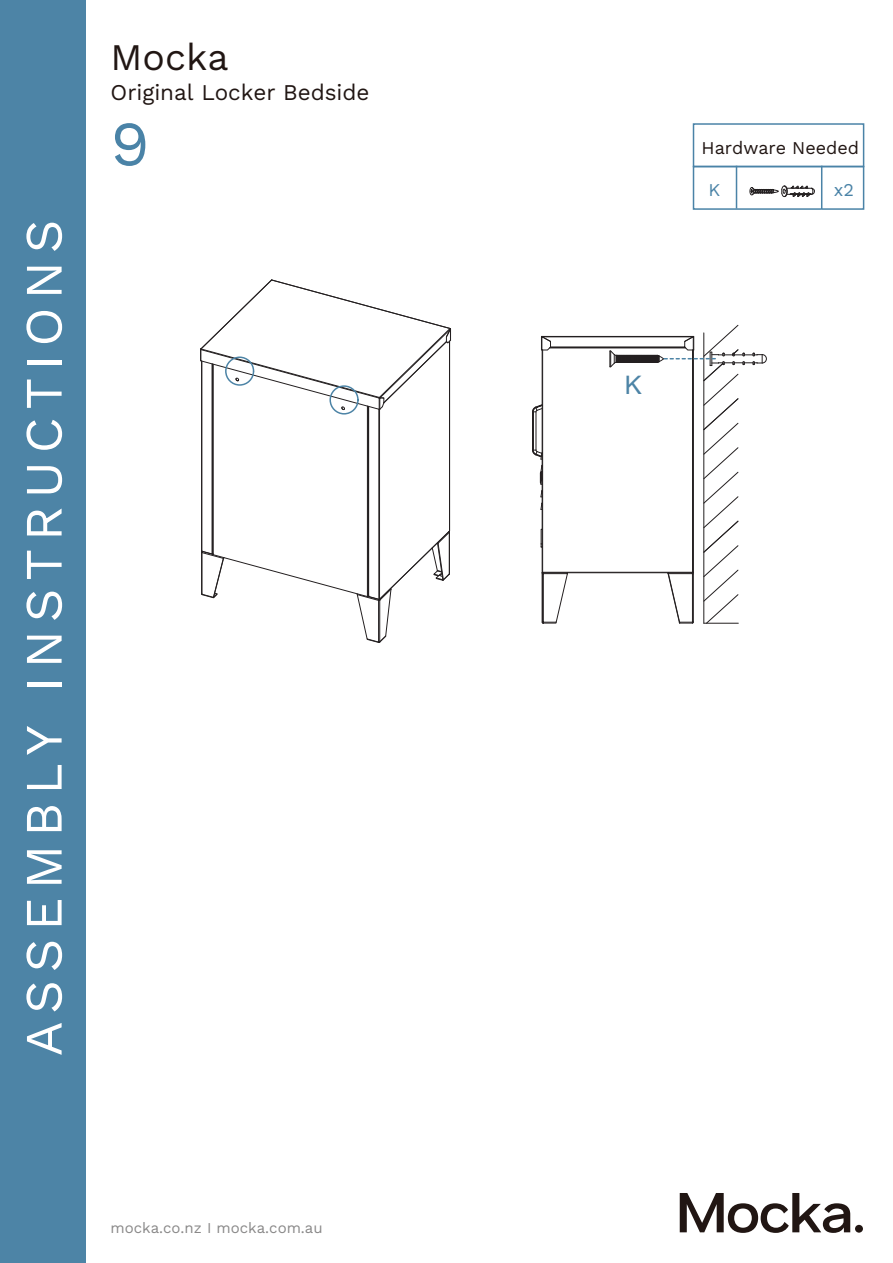
<style>
.page{position:relative;width:893px;height:1263px;background:#fff}
.page>*{position:absolute;margin:0;border:0;box-sizing:border-box;transform-origin:0 0}
.t1{font:63px "Work Sans";color:#4a83a7}
.t2{font:52.5px "Work Sans";letter-spacing:.15em;color:#fff}
.t3{font:37.5px "Work Sans";color:#211613}
.t4{font:25.5px "Arial";color:#4d84a6}
.t5{font:22.5px "Work Sans";color:#211613}
.t6{font:18px "Work Sans";letter-spacing:-.005em;color:#211613}
.t7{font:18px "Work Sans";color:#4a83a7}
.t8{font:15px "Work Sans";color:#898888}
</style>
<div class="page">
<svg style="left:680px;top:1193px;width:170px;height:40px"></svg>
<div style="left:855px;top:1225px;width:8px;height:7px;background:#211613;border-radius:50%"></div>
<div style="left:693px;top:123px;width:171px;height:44px;background:#fff;border:2px solid #4a83a7"></div>
<div style="left:693px;top:166px;width:171px;height:44px;border:2px solid #4a83a7"></div>
<hr style="left:736px;top:166px;width:1px;height:43px;background:#4a83a7">
<hr style="left:821px;top:166px;width:1px;height:43px;background:#4a83a7">
<div style="left:0;top:0;width:85px;height:1263px;background:#4d84a6"></div>
<hr style="left:201px;top:361px;width:1px;height:190px;background:#231f20">
<hr style="left:212px;top:364px;width:1px;height:190px;background:#231f20">
<hr style="left:202px;top:361px;width:1px;height:190px;background:#231f20">
<svg style="left:201px;top:530px;width:249px;height:113px"></svg>
<svg style="left:200px;top:279px;width:251px;height:131px"></svg>
<hr style="left:379px;top:409px;width:1px;height:190px;background:#231f20">
<hr style="left:449px;top:341px;width:1px;height:190px;background:#231f20">
<hr style="left:213px;top:364px;width:1px;height:191px;background:#231f20">
<hr style="left:367px;top:406px;width:1px;height:191px;background:#231f20">
<hr style="left:368px;top:406px;width:1px;height:190px;background:#231f20">
<svg style="left:532px;top:325px;width:235px;height:299px"></svg>
<hr style="left:704px;top:623px;width:34px;height:1px;background:#231f20">
<div style="left:225px;top:356px;width:29px;height:30px;border:2px solid #4d84a6;border-radius:50%"></div>
<div style="left:329px;top:385px;width:30px;height:30px;border:2px solid #4d84a6;border-radius:50%"></div>
<svg style="left:750px;top:186px;width:65px;height:11px"></svg>
<h2 class="t2" style="left:4px;top:1056px;width:838px;rotate:-90deg">ASSEMBLY INSTRUCTIONS</h2>
<h3 class="t3" style="left:111px;top:29px;width:120px">Mocka</h3>
<h3 class="t5" style="left:111px;top:75px;width:261px">Original Locker Bedside</h3>
<h1 class="t1" style="left:111px;top:96px;width:40px">9</h1>
<p class="t8" style="left:111px;top:1216px;width:214px">mocka.co.nz I mocka.com.au</p>
<p class="t6" style="left:701px;top:134px;width:159px">Hardware Needed</p>
<p class="t7" style="left:708px;top:176px;width:13px">K</p>
<p class="t7" style="left:834px;top:176px;width:22px">x2</p>
<h3 class="t4" style="left:625px;top:367px;width:18px">K</h3>
</div>
